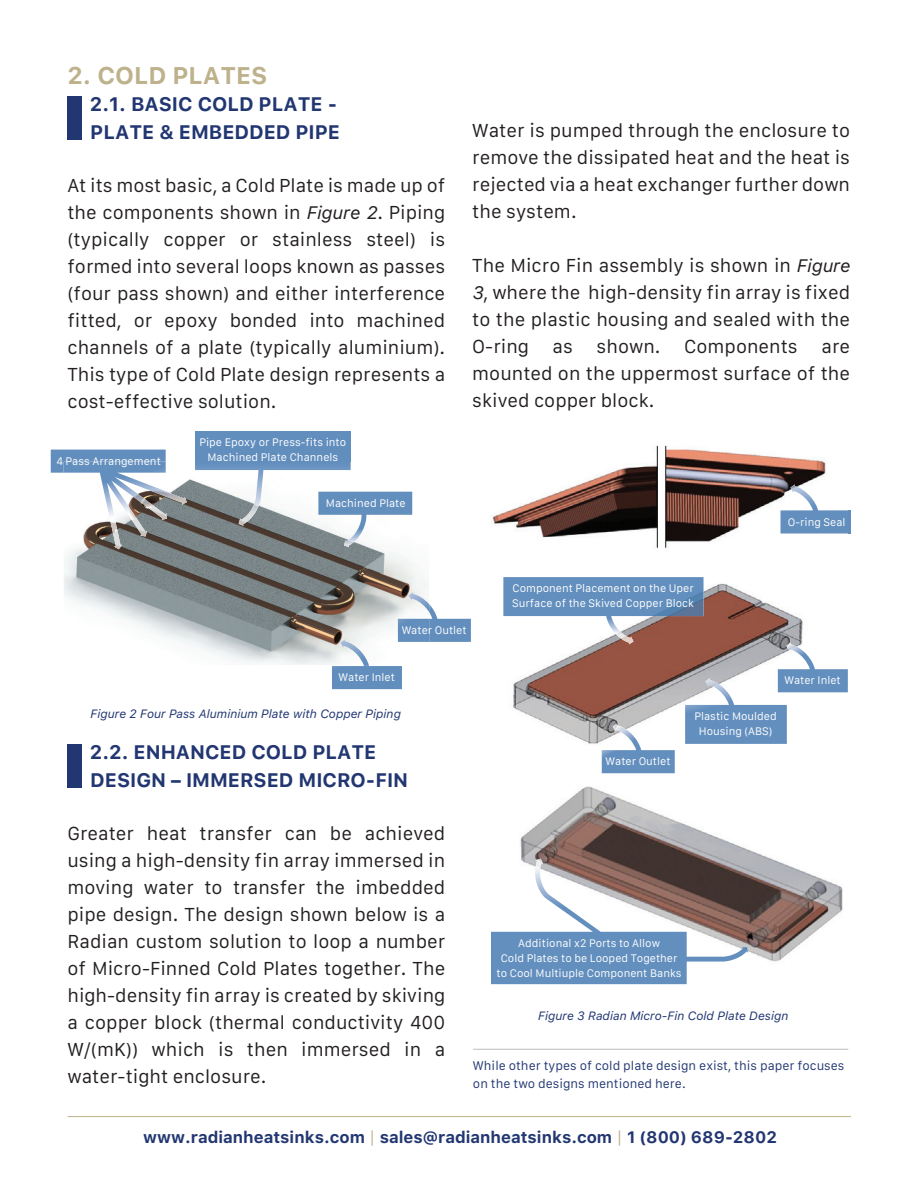
<style>
.page{position:relative;width:918px;height:1188px;background:#fff}
.page>*{position:absolute;margin:0;border:0;box-sizing:border-box;transform-origin:0 0}
.t1{font:700 24px "Galvji";color:#beb28c}
.t2{font:700 19.5px/27px "Galvji";color:#223772}
.t3{font:18px/27px "Galvji";color:#231f20;text-align:justify}
.t4{font:700 16.5px "Galvji";color:#223772}
.t5{font:12px/18px "Galvji";color:#223772}
.t6{font:italic 12px "Galvji";color:#223772}
.t7{font:10.5px/15px "Galvji";color:#fff;text-align:center}
.s1{font-style:italic}
.s2{font-weight:400;color:#beb28c}
</style>
<div class="page">
<hr style="left:68px;top:1116px;width:783px;height:1px;background:#beb28c">
<div style="left:67px;top:744px;width:15px;height:43px;background:#223772"></div>
<div style="left:67px;top:96px;width:15px;height:43px;background:#223772"></div>
<img style="left:64px;top:479px;width:364px;height:186px">
<div style="left:332px;top:665px;width:70px;height:24px;background:#628ebe"></div>
<img style="left:340px;top:639px;width:29px;height:26px">
<svg style="left:429px;top:604px;width:42px;height:38px"></svg>
<img style="left:398px;top:592px;width:31px;height:50px">
<img style="left:318px;top:492px;width:94px;height:55px">
<div style="left:195px;top:431px;width:156px;height:31px;background:#628ebe"></div>
<img style="left:195px;top:462px;width:156px;height:64px">
<svg style="left:51px;top:450px;width:115px;height:23px;background:#6590bf"></svg>
<img style="left:64px;top:462px;width:123px;height:87px">
<img style="left:491px;top:445px;width:357px;height:540px">
<img style="left:503px;top:577px;width:201px;height:67px">
<img style="left:778px;top:643px;width:70px;height:49px">
<img style="left:685px;top:678px;width:102px;height:66px">
<img style="left:602px;top:723px;width:73px;height:50px">
<hr style="left:848px;top:510px;width:2px;height:24px;background:#628ebe">
<img style="left:780px;top:484px;width:68px;height:50px">
<img style="left:491px;top:859px;width:257px;height:125px">
<hr style="left:473px;top:1049px;width:375px;height:1px;background:#bcbdc0">
<h1 class="t1" style="left:67px;top:62px;width:202px">2. COLD PLATES</h1>
<p class="t2" style="left:90px;top:91px;width:252px">2.1. BASIC COLD PLATE -<br>PLATE &amp; EMBEDDED PIPE</p>
<p class="t3" style="left:67px;top:173px;width:379px">At its most basic, a Cold Plate is made up of the components shown in <span class="s1">Figure 2</span>. Piping (typically copper or stainless steel) is formed into several loops known as passes (four pass shown) and either interference fitted, or epoxy bonded into machined channels of a plate (typically aluminium).<br>This type of Cold Plate design represents a cost-effective solution.</p>
<p class="t7" style="left:56px;top:454px;width:106px">4 Pass Arrangement</p>
<p class="t7" style="left:199px;top:435px;width:148px">Pipe Epoxy or Press-fits into<br>Machined Plate Channels</p>
<p class="t7" style="left:326px;top:496px;width:81px">Machined Plate</p>
<p class="t3" style="left:472px;top:118px;width:379px">Water is pumped through the enclosure to remove the dissipated heat and the heat is rejected via a heat exchanger further down the system.</p>
<p class="t3" style="left:472px;top:253px;width:379px">The Micro Fin assembly is shown in <span class="s1">Figure 3</span>, where the high-density fin array is fixed to the plastic housing and sealed with the O-ring</p>
<p class="t3" style="left:553px;top:334px;width:22px">as</p>
<p class="t3" style="left:597px;top:334px;width:66px">shown.</p>
<p class="t3" style="left:684px;top:334px;width:115px">Components</p>
<p class="t3" style="left:472px;top:334px;width:379px;text-indent:349px">are mounted on the uppermost surface of the skived copper block.</p>
<p class="t7" style="left:512px;top:581px;width:183px;text-align:left">Component Placement on the Uper<br>Surface of the Skived Copper Block</p>
<p class="t7" style="left:788px;top:515px;width:59px">O-ring Seal</p>
<p class="t7" style="left:402px;top:623px;width:66px">Water Outlet</p>
<p class="t7" style="left:339px;top:670px;width:58px">Water Inlet</p>
<p class="t6" style="left:90px;top:707px;width:312px">Figure 2 Four Pass Aluminium Plate with Copper Piping</p>
<p class="t7" style="left:785px;top:673px;width:58px">Water Inlet</p>
<p class="t7" style="left:694px;top:709px;width:84px">Plastic Moulded<br>Housing (ABS)</p>
<p class="t2" style="left:90px;top:739px;width:320px">2.2. ENHANCED COLD PLATE<br>DESIGN – IMMERSED MICRO-FIN</p>
<p class="t3" style="left:67px;top:821px;width:379px">Greater heat transfer can be achieved using a high-density fin array immersed in moving water to transfer the imbedded pipe design. The design shown below is a Radian custom solution to loop a number of Micro-Finned Cold Plates together. The high-density fin array is created by skiving a copper block (thermal conductivity 400<br>W/(mK)) which is then immersed in a water-tight enclosure.</p>
<p class="t7" style="left:606px;top:754px;width:66px">Water Outlet</p>
<p class="t7" style="left:497px;top:936px;width:187px">Additional x2 Ports to Allow<br>Cold Plates to be Looped Together to Cool Multiuple Component Banks</p>
<p class="t6" style="left:538px;top:1008px;width:252px">Figure 3 Radian Micro-Fin Cold Plate Design</p>
<p class="t5" style="left:473px;top:1057px;width:373px">While other types of cold plate design exist, this paper focuses on the two designs mentioned here.</p>
<p class="t4" style="left:143px;top:1127px;width:635px">www.radianheatsinks.com <span class="s2">|</span> sales@radianheatsinks.com <span class="s2">|</span> 1 (800) 689-2802</p>
</div>
